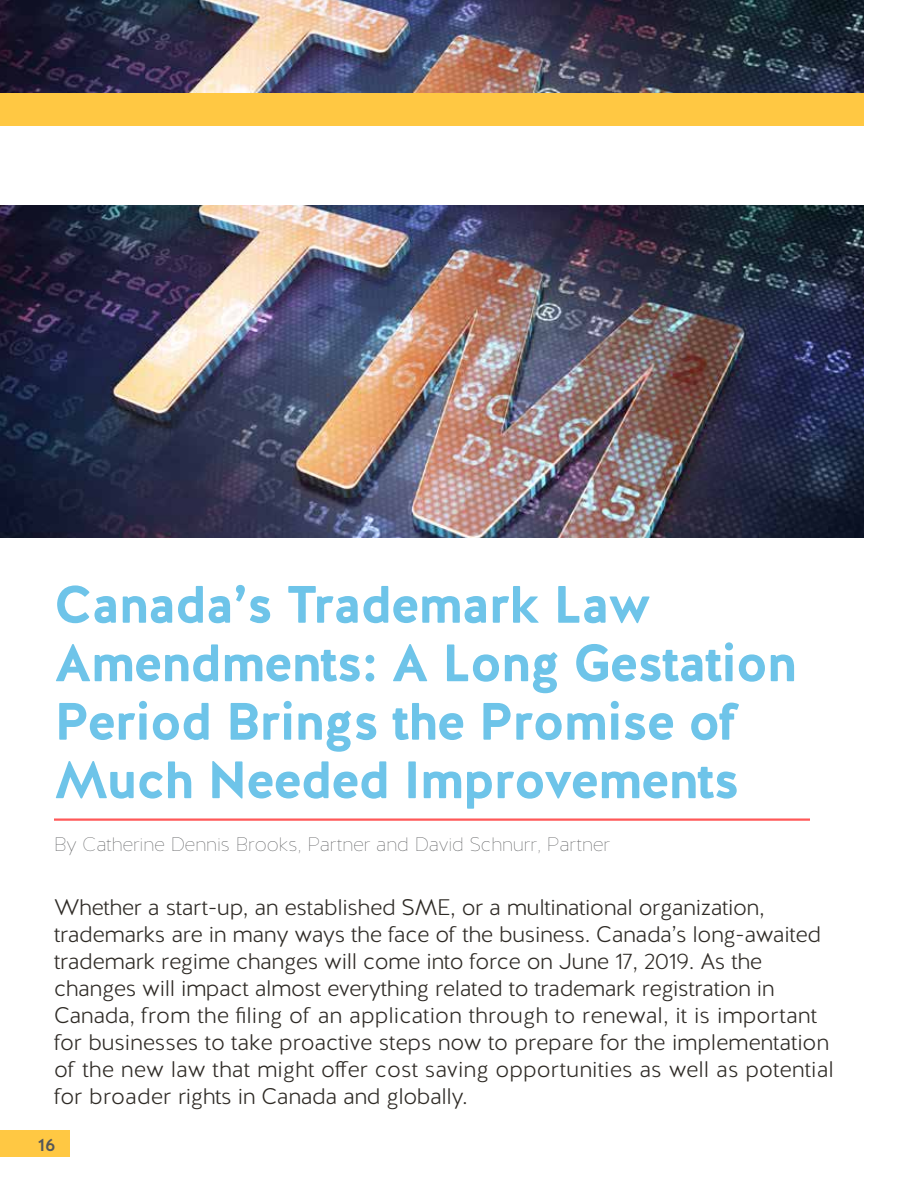
<style>
.page{position:relative;width:918px;height:1188px;background:#fff}
.page>*{position:absolute;margin:0;border:0;box-sizing:border-box;transform-origin:0 0}
.t1{font:700 52.5px/58.5px "Halis R";letter-spacing:-.03em;color:#6ec4e9}
.t2{font:300 22.5px/27px "Halis R";letter-spacing:-.02em;color:#2e2a25}
.t3{font:100 19.5px "Halis R";color:#555759}
.t4{font:500 18px "Halis GR";color:#555759}
</style>
<div class="page">
<img style="left:0;top:0;width:864px;height:92px">
<div style="left:0;top:93px;width:864px;height:32px;background:#ffc843"></div>
<hr style="left:54px;top:818px;width:756px;height:3px;background:#ff5959">
<img style="left:0;top:206px;width:864px;height:332px">
<div style="left:0;top:1130px;width:69px;height:27px;background:#ffc843"></div>
<h1 class="t1" style="left:54px;top:576px;width:745px">Canada’s Trademark Law<br>Amendments: A Long Gestation<br>Period Brings the Promise of<br>Much Needed Improvements</h1>
<p class="t3" style="left:54px;top:832px;width:558px">By Catherine Dennis Brooks, Partner and David Schnurr, Partner</p>
<p class="t2" style="left:54px;top:895px;width:782px">Whether a start-up, an established SME, or a multinational organization, trademarks are in many ways the face of the business. Canada’s long-awaited trademark regime changes will come into force on June 17, 2019. As the changes will impact almost everything related to trademark registration in Canada, from the filing of an application through to renewal, it is important for businesses to take proactive steps now to prepare for the implementation of the new law that might offer cost saving opportunities as well as potential for broader rights in Canada and globally.</p>
<p class="t4" style="left:38px;top:1133px;width:19px">16</p>
</div>
